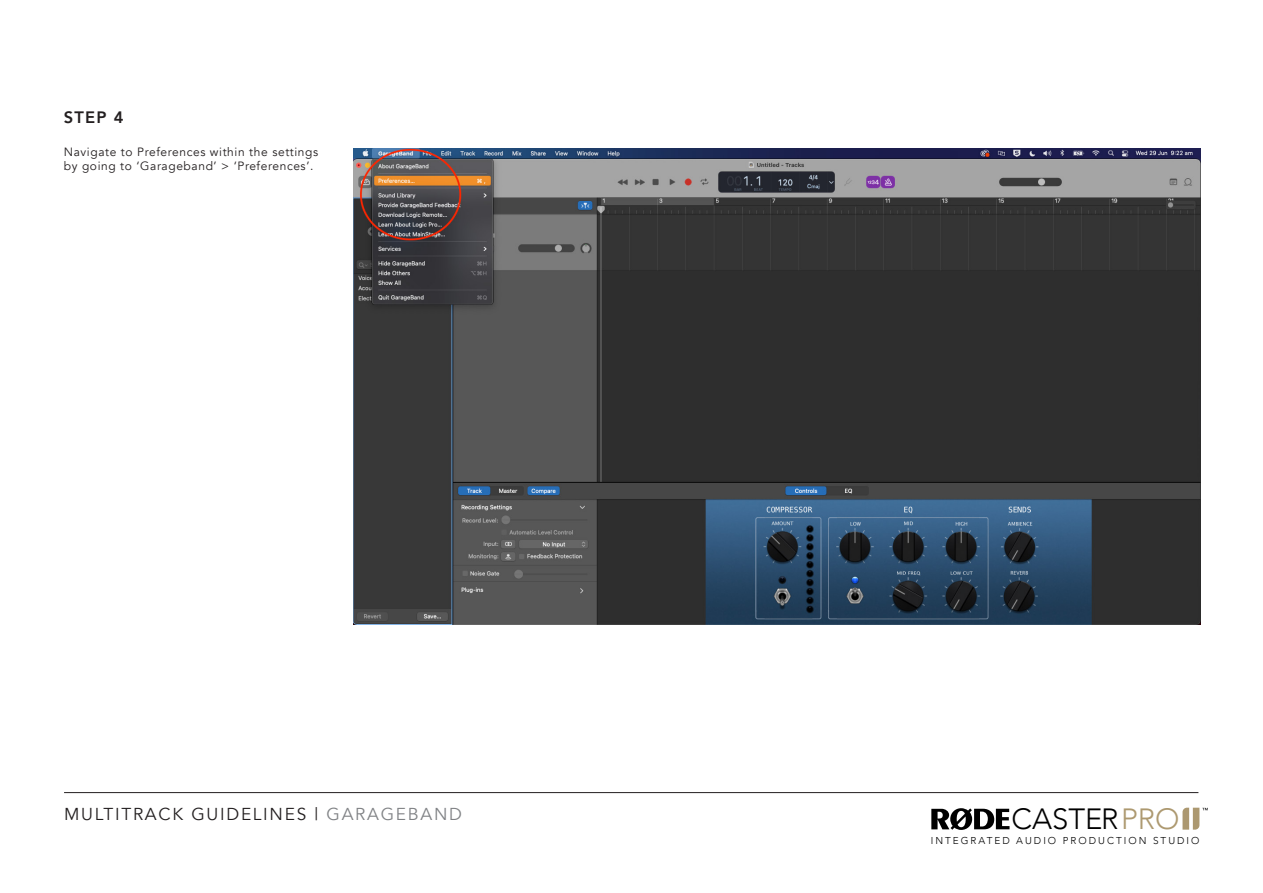
<style>
.page{position:relative;width:1263px;height:893px;background:#fff}
.page>*{position:absolute;margin:0;border:0;box-sizing:border-box;transform-origin:0 0}
.t1{font:300 29.25px "Avenir";color:#000}
.t2{font:17.25px "Avenir";letter-spacing:.1em;color:#231f20}
.t3{font:800 16.5px "Avenir";color:#231f20}
.t4{font:12px/14.4px "Avenir";letter-spacing:.05em;color:#231f20}
.t5{font:300 10.05px "Avenir";letter-spacing:.2em;color:#000}
.s1{color:#808285}
.s2{color:#ad9970}
</style>
<div class="page">
<svg style="left:931px;top:808px;width:78px;height:22px"></svg>
<svg style="left:1182px;top:808px;width:26px;height:22px"></svg>
<hr style="left:64px;top:792px;width:1134px;height:1px;background:#231f20">
<img style="left:354px;top:149px;width:846px;height:476px">
<h3 class="t3" style="left:64px;top:104px;width:61px">STEP 4</h3>
<p class="t4" style="left:64px;top:145px;width:256px">Navigate to Preferences within the settings by going to ‘Garageband’ &gt; ‘Preferences’.</p>
<h2 class="t2" style="left:64px;top:804px;width:399px">MULTITRACK GUIDELINES | <span class="s1">GARAGEBAND</span></h2>
<h1 class="t1" style="left:1012px;top:802px;width:169px">CASTER<span class="s2">PRO</span></h1>
<p class="t5" style="left:931px;top:835px;width:270px">INTEGRATED AUDIO PRODUCTION STUDIO</p>
</div>
